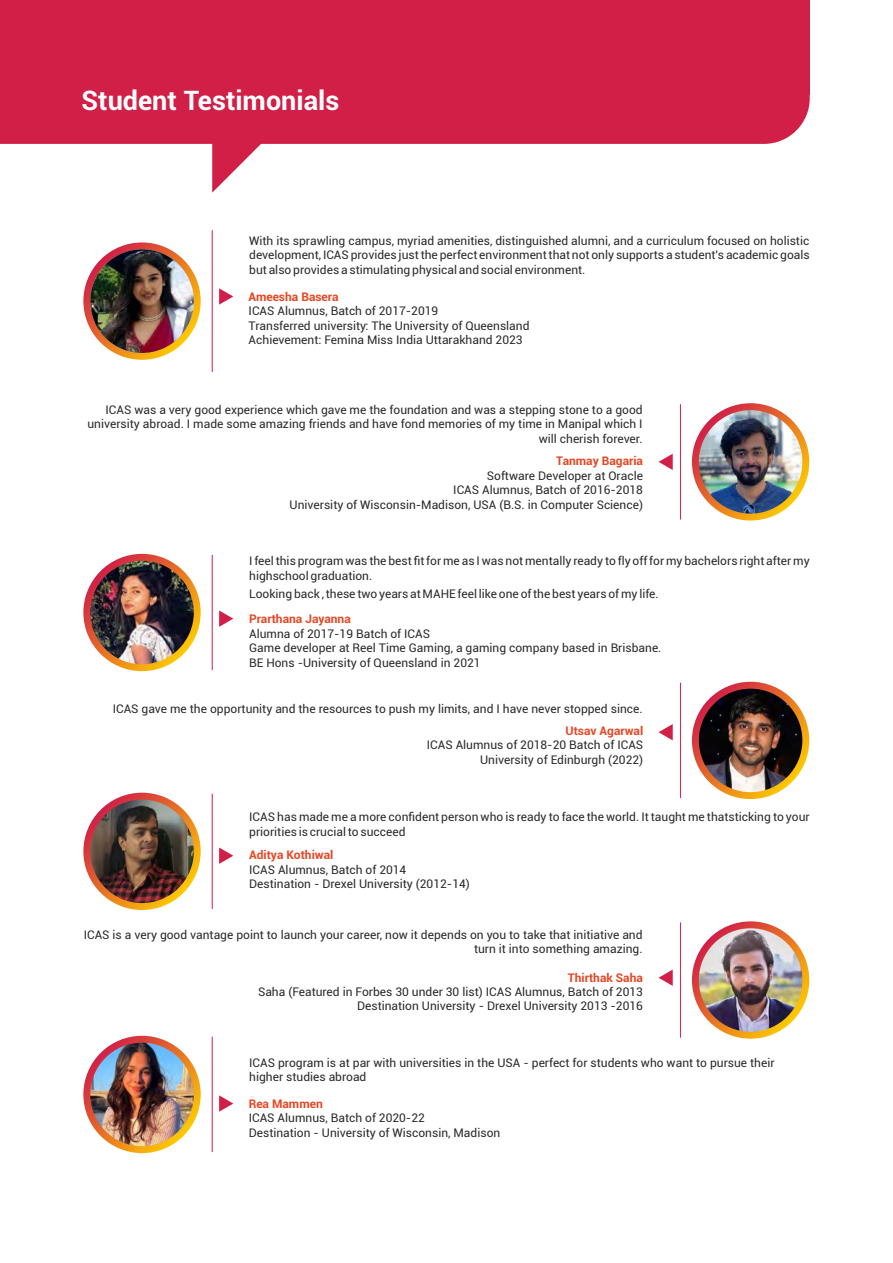
<style>
.page{position:relative;width:893px;height:1263px;background:#fff}
.page>*{position:absolute;margin:0;border:0;box-sizing:border-box;transform-origin:0 0}
.t1{font:700 27px "Roboto";color:#fefefe}
.t2{font:12px/14.4px "Roboto";color:#2b2a29}
.t3{font:700 12px "Roboto";color:#e74623}
</style>
<div class="page">
<svg style="left:83px;top:1036px;width:118px;height:117px;background:#e6782d"></svg>
<svg style="left:692px;top:921px;width:117px;height:118px;background:#e6782d"></svg>
<svg style="left:83px;top:793px;width:118px;height:117px;background:#e6792a"></svg>
<svg style="left:692px;top:682px;width:117px;height:117px;background:#e07125"></svg>
<svg style="left:83px;top:554px;width:118px;height:117px;background:#e5772b"></svg>
<svg style="left:692px;top:403px;width:117px;height:117px;background:#e6752b"></svg>
<svg style="left:83px;top:242px;width:118px;height:118px;background:#e77c32"></svg>
<div style="left:0;top:94px;width:810px;height:50px;background:#d11f47"></div>
<svg style="left:212px;top:121px;width:72px;height:72px"></svg>
<div style="left:0;top:0;width:810px;height:94px;background:#d11f47"></div>
<img style="left:90px;top:249px;width:104px;height:104px;border-radius:50%">
<hr style="left:212px;top:230px;width:1px;height:142px;background:#d11f47">
<img style="left:699px;top:410px;width:103px;height:104px;border-radius:50%">
<hr style="left:680px;top:404px;width:1px;height:115px;background:#d11f47">
<img style="left:90px;top:561px;width:104px;height:103px;border-radius:50%">
<hr style="left:212px;top:555px;width:1px;height:115px;background:#d11f47">
<img style="left:699px;top:689px;width:103px;height:103px;border-radius:50%">
<hr style="left:680px;top:683px;width:1px;height:115px;background:#d11f47">
<img style="left:90px;top:799px;width:104px;height:104px;border-radius:50%">
<hr style="left:212px;top:794px;width:1px;height:115px;background:#d11f47">
<img style="left:699px;top:928px;width:103px;height:104px;border-radius:50%">
<hr style="left:680px;top:922px;width:1px;height:116px;background:#d11f47">
<img style="left:90px;top:1043px;width:104px;height:103px;border-radius:50%">
<hr style="left:212px;top:1037px;width:1px;height:115px;background:#d11f47">
<svg style="left:219px;top:288px;width:14px;height:17px"></svg>
<svg style="left:219px;top:610px;width:14px;height:17px"></svg>
<svg style="left:219px;top:847px;width:14px;height:17px"></svg>
<svg style="left:219px;top:1095px;width:14px;height:17px"></svg>
<svg style="left:659px;top:454px;width:14px;height:16px"></svg>
<svg style="left:659px;top:724px;width:14px;height:16px"></svg>
<svg style="left:659px;top:969px;width:14px;height:17px"></svg>
<h1 class="t1" style="left:82px;top:89px;width:259px">Student Testimonials</h1>
<p class="t2" style="left:249px;top:235px;width:562px;text-align:justify">With its sprawling campus, myriad amenities, distinguished alumni, and a curriculum focused on holistic development, ICAS provides just the perfect environment that not only supports a student's academic goals but also provides a stimulating physical and social environment.</p>
<p class="t3" style="left:249px;top:292px;width:91px">Ameesha Basera</p>
<p class="t2" style="left:249px;top:305px;width:282px">ICAS Alumnus, Batch of 2017-2019<br>Transferred university: The University of Queensland<br>Achievement: Femina Miss India Uttarakhand 2023</p>
<p class="t2" style="left:87px;top:404px;width:557px;text-align:right">ICAS was a very good experience which gave me the foundation and was a stepping stone to a good university abroad. I made some amazing friends and have fond memories of my time in Manipal which I will cherish forever.</p>
<p class="t3" style="left:556px;top:456px;width:88px">Tanmay Bagaria</p>
<p class="t2" style="left:290px;top:470px;width:355px;text-align:right">Software Developer at Oracle<br>ICAS Alumnus, Batch of 2016-2018<br>University of Wisconsin-Madison, USA (B.S. in Computer Science)</p>
<p class="t2" style="left:249px;top:555px;width:562px">I feel this program was the best fit for me as I was not mentally ready to fly off for my bachelors right after my highschool graduation.</p>
<p class="t2" style="left:249px;top:587px;width:411px">Looking back , these two years at MAHE feel like one of the best years of my life.</p>
<p class="t3" style="left:249px;top:614px;width:103px">Prarthana Jayanna</p>
<p class="t2" style="left:249px;top:627px;width:414px">Alumna of 2017-19 Batch of ICAS<br>Game developer at Reel Time Gaming, a gaming company based in Brisbane.<br>BE Hons -University of Queensland in 2021</p>
<p class="t2" style="left:113px;top:703px;width:531px">ICAS gave me the opportunity and the resources to push my limits, and I have never stopped since.</p>
<p class="t3" style="left:565px;top:726px;width:79px">Utsav Agarwal</p>
<p class="t2" style="left:427px;top:739px;width:218px;text-align:right">ICAS Alumnus of 2018-20 Batch of ICAS<br>University of Edinburgh (2022)</p>
<p class="t2" style="left:249px;top:811px;width:562px">ICAS has made me a more confident person who is ready to face the world. It taught me thatsticking to your priorities is crucial to succeed</p>
<p class="t3" style="left:249px;top:850px;width:86px">Aditya Kothiwal</p>
<p class="t2" style="left:249px;top:863px;width:222px">ICAS Alumnus, Batch of 2014<br>Destination - Drexel University (2012-14)</p>
<p class="t2" style="left:84px;top:928px;width:560px;text-align:right">ICAS is a very good vantage point to launch your career, now it depends on you to take that initiative and turn it into something amazing.</p>
<p class="t3" style="left:568px;top:972px;width:77px">Thirthak Saha</p>
<p class="t2" style="left:258px;top:986px;width:386px;text-align:right">Saha (Featured in Forbes 30 under 30 list) ICAS Alumnus, Batch of 2013<br>Destination University - Drexel University 2013 -2016</p>
<p class="t2" style="left:249px;top:1056px;width:527px">ICAS program is at par with universities in the USA - perfect for students who want to pursue their higher studies abroad</p>
<p class="t3" style="left:249px;top:1099px;width:76px">Rea Mammen</p>
<p class="t2" style="left:249px;top:1112px;width:253px">ICAS Alumnus, Batch of 2020-22<br>Destination - University of Wisconsin, Madison</p>
</div>
